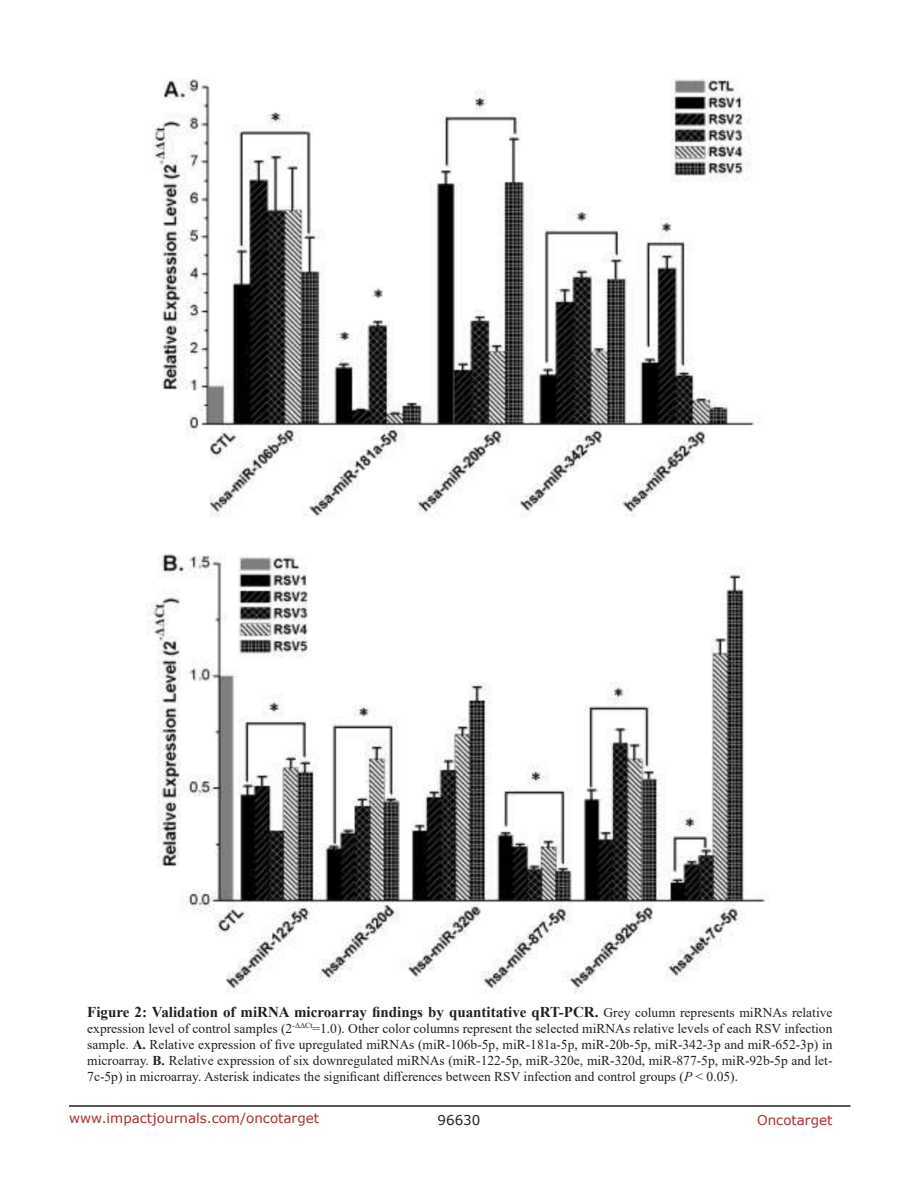
<style>
.page{position:relative;width:918px;height:1188px;background:#fff}
.page>*{position:absolute;margin:0;border:0;box-sizing:border-box;transform-origin:0 0}
.FigureText{font:700 15px "Times New Roman";color:#221f22}
.FigureText-2{font:13.5px/16.2px "Times New Roman";color:#221f22;text-align:justify}
.t1{font:13.5px "Verdana";color:#ac2b31}
.t2{font:13.5px "Verdana";color:#221f22}
.s1{font-weight:400;font-size:13.5px}
.s2{font-weight:700}
.s3{font-style:italic}
</style>
<div class="page">
<hr style="left:69px;top:1105px;width:781px;height:2px;background:#231f20">
<img style="left:146px;top:78px;width:623px;height:916px">
<p class="FigureText" style="left:87px;top:1001px;width:747px">Figure 2: Validation of miRNA microarray findings by quantitative qRT-PCR. <span class="s1">Grey column represents miRNAs relative</span></p>
<p class="FigureText-2" style="left:87px;top:1020px;width:747px">expression level of control samples (2<sup>-ΔΔCt</sup>=1.0). Other color columns represent the selected miRNAs relative levels of each RSV infection sample. <span class="s2">A.</span> Relative expression of five upregulated miRNAs (miR-106b-5p, miR-181a-5p, miR-20b-5p, miR-342-3p and miR-652-3p) in microarray. <span class="s2">B.</span> Relative expression of six downregulated miRNAs (miR-122-5p, miR-320e, miR-320d, miR-877-5p, miR-92b-5p and let-7c-5p) in microarray. Asterisk indicates the significant differences between RSV infection and control groups (<span class="s3">P</span> &lt; 0.05).</p>
<p class="t1" style="left:69px;top:1109px;width:252px">www.impactjournals.com/oncotarget</p>
<p class="t2" style="left:438px;top:1111px;width:44px">96630</p>
<p class="t1" style="left:757px;top:1111px;width:77px">Oncotarget</p>
</div>
